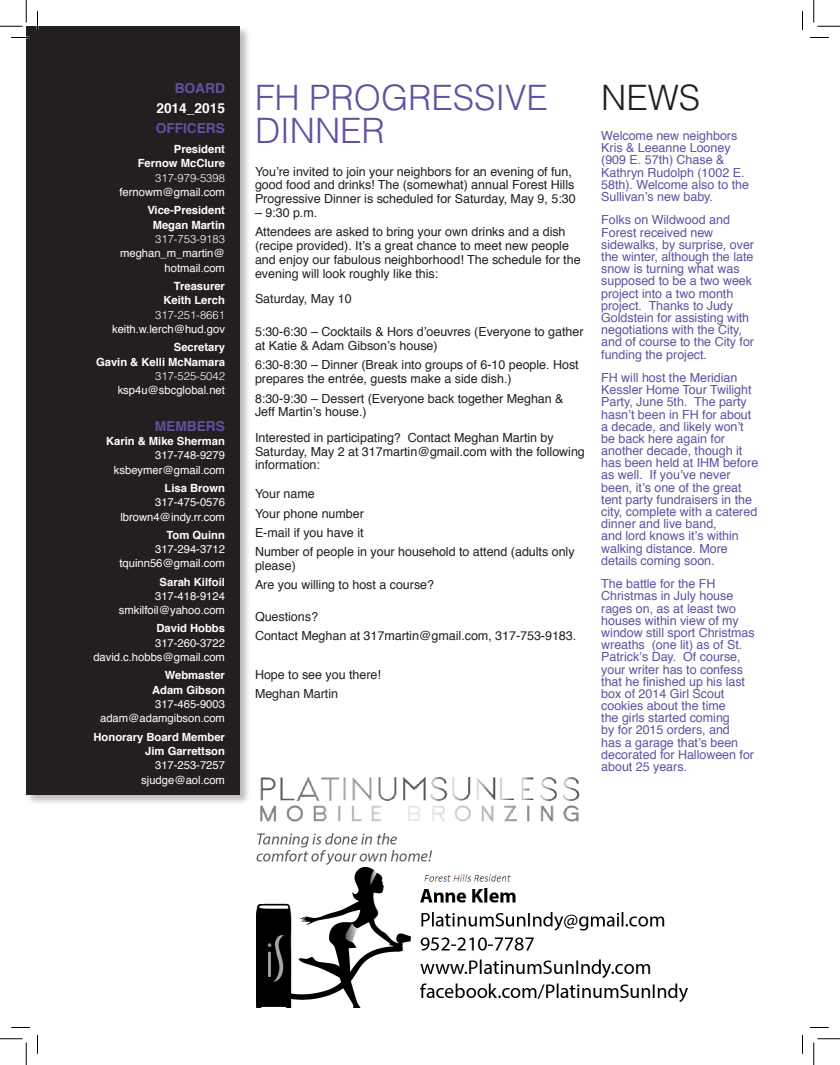
<style>
.page{position:relative;width:840px;height:1065px;background:#fff}
.page>*{position:absolute;margin:0;border:0;box-sizing:border-box;transform-origin:0 0}
.HEADLINE_HELV_LIGHT{font:300 35px/32.5px "Helvetica";color:#6350a1}
.HEADLINE_HELV_LIGHT-2{font:300 35px "Helvetica";color:#231f20}
.t1{font:700 13.75px "Helvetica";color:#6350a1}
.t2{font:700 13.75px "Helvetica";color:#fff}
.BODY_HELV_LIGHT{font:12.5px/12.2px "Helvetica";color:#6350a1}
.BODY_HELV_LIGHT-2{font:12.5px/13.8px "Helvetica";color:#231f20}
.SIDEBAR_EMAIL_SPACE{font:11.25px/14.4px "Helvetica";color:#fff;text-align:right}
.SIDEBAR_BODY_BOLD{font:700 11.25px "Helvetica";color:#fff}
.SIDEBAR_BODY_FR{font:11.25px "Helvetica";color:#fff}
.t3{font:300 11.25px "Helvetica";color:#fff}
</style>
<div class="page">
<div style="left:26px;top:26px;width:225px;height:780px;background:#231f20;opacity:.3"></div>
<div style="left:26px;top:26px;width:214px;height:768px;background:#231f20"></div>
<img style="left:256px;top:778px;width:432px;height:229px">
<svg style="left:11px;top:37px;width:19px;height:1px"></svg>
<svg style="left:810px;top:37px;width:19px;height:1px"></svg>
<svg style="left:11px;top:1027px;width:19px;height:1px"></svg>
<svg style="left:810px;top:1027px;width:19px;height:1px"></svg>
<svg style="left:37px;top:11px;width:1px;height:19px"></svg>
<svg style="left:37px;top:1035px;width:1px;height:19px"></svg>
<svg style="left:802px;top:11px;width:1px;height:19px"></svg>
<svg style="left:802px;top:1035px;width:1px;height:19px"></svg>
<svg style="left:0;top:0;width:27px;height:27px"></svg>
<svg style="left:0;top:1039px;width:27px;height:26px"></svg>
<svg style="left:814px;top:0;width:26px;height:27px"></svg>
<svg style="left:814px;top:1039px;width:26px;height:26px"></svg>
<p class="t1" style="left:175px;top:76px;width:52px">BOARD</p>
<p class="t2" style="left:156px;top:96px;width:70px">2014_2015</p>
<p class="t1" style="left:156px;top:116px;width:71px">OFFICERS</p>
<p class="SIDEBAR_BODY_BOLD" style="left:174px;top:139px;width:53px">President</p>
<p class="SIDEBAR_BODY_BOLD" style="left:138px;top:153px;width:89px">Fernow McClure</p>
<p class="t3" style="left:155px;top:171px;width:71px">317-979-5398</p>
<p class="SIDEBAR_EMAIL_SPACE" style="left:120px;top:185px;width:107px">fernowm@gmail.com</p>
<p class="SIDEBAR_BODY_BOLD" style="left:147px;top:200px;width:79px">Vice-President</p>
<p class="SIDEBAR_BODY_BOLD" style="left:153px;top:215px;width:74px">Megan Martin</p>
<p class="t3" style="left:155px;top:232px;width:71px">317-753-9183</p>
<p class="SIDEBAR_EMAIL_SPACE" style="left:120px;top:246px;width:106px">meghan_m_martin@ hotmail.com</p>
<p class="SIDEBAR_BODY_BOLD" style="left:174px;top:276px;width:53px">Treasurer</p>
<p class="SIDEBAR_BODY_BOLD" style="left:163px;top:290px;width:63px">Keith Lerch</p>
<p class="t3" style="left:155px;top:308px;width:71px">317-251-8661</p>
<p class="SIDEBAR_EMAIL_SPACE" style="left:112px;top:322px;width:114px">keith.w.lerch@hud.gov</p>
<p class="SIDEBAR_BODY_BOLD" style="left:174px;top:337px;width:53px">Secretary</p>
<p class="SIDEBAR_BODY_BOLD" style="left:96px;top:351px;width:130px">Gavin &amp; Kelli McNamara</p>
<p class="t3" style="left:155px;top:369px;width:71px">317-525-5042</p>
<p class="SIDEBAR_EMAIL_SPACE" style="left:118px;top:383px;width:109px">ksp4u@sbcglobal.net</p>
<p class="t1" style="left:155px;top:413px;width:72px">MEMBERS</p>
<p class="SIDEBAR_BODY_BOLD" style="left:106px;top:431px;width:120px">Karin &amp; Mike Sherman</p>
<p class="SIDEBAR_BODY_FR" style="left:155px;top:446px;width:71px">317-748-9279</p>
<p class="SIDEBAR_EMAIL_SPACE" style="left:114px;top:462px;width:113px">ksbeymer@gmail.com</p>
<p class="SIDEBAR_BODY_BOLD" style="left:165px;top:478px;width:62px">Lisa Brown</p>
<p class="SIDEBAR_BODY_FR" style="left:155px;top:493px;width:71px">317-475-0576</p>
<p class="SIDEBAR_EMAIL_SPACE" style="left:120px;top:509px;width:106px">lbrown4@indy.rr.com</p>
<p class="SIDEBAR_BODY_BOLD" style="left:167px;top:525px;width:60px">Tom Quinn</p>
<p class="SIDEBAR_BODY_FR" style="left:155px;top:540px;width:71px">317-294-3712</p>
<p class="SIDEBAR_EMAIL_SPACE" style="left:120px;top:556px;width:107px">tquinn56@gmail.com</p>
<p class="SIDEBAR_BODY_BOLD" style="left:160px;top:571px;width:67px">Sarah Kilfoil</p>
<p class="SIDEBAR_BODY_FR" style="left:155px;top:586px;width:71px">317-418-9124</p>
<p class="SIDEBAR_EMAIL_SPACE" style="left:119px;top:603px;width:108px">smkilfoil@yahoo.com</p>
<p class="SIDEBAR_BODY_BOLD" style="left:156px;top:618px;width:70px">David Hobbs</p>
<p class="SIDEBAR_BODY_FR" style="left:155px;top:633px;width:71px">317-260-3722</p>
<p class="SIDEBAR_EMAIL_SPACE" style="left:93px;top:650px;width:133px">david.c.hobbs@gmail.com</p>
<p class="SIDEBAR_BODY_BOLD" style="left:165px;top:665px;width:62px">Webmaster</p>
<p class="SIDEBAR_BODY_BOLD" style="left:152px;top:680px;width:74px">Adam Gibson</p>
<p class="SIDEBAR_BODY_FR" style="left:155px;top:695px;width:71px">317-465-9003</p>
<p class="SIDEBAR_EMAIL_SPACE" style="left:100px;top:711px;width:126px">adam@adamgibson.com</p>
<p class="SIDEBAR_BODY_BOLD" style="left:94px;top:726px;width:133px">Honorary Board Member</p>
<p class="SIDEBAR_BODY_BOLD" style="left:145px;top:741px;width:81px">Jim Garrettson</p>
<p class="SIDEBAR_BODY_FR" style="left:155px;top:756px;width:71px">317-253-7257</p>
<p class="SIDEBAR_EMAIL_SPACE" style="left:141px;top:772px;width:85px">sjudge@aol.com</p>
<p class="HEADLINE_HELV_LIGHT" style="left:255px;top:80px;width:294px">FH PROGRESSIVE<br>DINNER</p>
<p class="BODY_HELV_LIGHT-2" style="left:255px;top:164px;width:322px">You’re invited to join your neighbors for an evening of fun, good food and drinks! The (somewhat) annual Forest Hills<br>Progressive Dinner is scheduled for Saturday, May 9, 5:30</p>
<p class="BODY_HELV_LIGHT-2" style="left:255px;top:205px;width:64px">– 9:30 p.m.</p>
<p class="BODY_HELV_LIGHT-2" style="left:255px;top:225px;width:327px">Attendees are asked to bring your own drinks and a dish (recipe provided). It’s a great chance to meet new people and enjoy our fabulous neighborhood! The schedule for the evening will look roughly like this:</p>
<p class="BODY_HELV_LIGHT-2" style="left:255px;top:292px;width:98px">Saturday, May 10</p>
<p class="BODY_HELV_LIGHT-2" style="left:255px;top:325px;width:330px">5:30-6:30 – Cocktails &amp; Hors d’oeuvres (Everyone to gather at Katie &amp; Adam Gibson’s house)</p>
<p class="BODY_HELV_LIGHT-2" style="left:255px;top:358px;width:325px">6:30-8:30 – Dinner (Break into groups of 6-10 people. Host prepares the entrée, guests make a side dish.)</p>
<p class="BODY_HELV_LIGHT-2" style="left:255px;top:391px;width:310px">8:30-9:30 – Dessert (Everyone back together Meghan &amp;<br>Jeff Martin’s house.)</p>
<p class="BODY_HELV_LIGHT-2" style="left:255px;top:430px;width:331px">Interested in participating? Contact Meghan Martin by<br>Saturday, May 2 at 317martin@gmail.com with the following information:</p>
<p class="BODY_HELV_LIGHT-2" style="left:255px;top:487px;width:61px">Your name</p>
<p class="BODY_HELV_LIGHT-2" style="left:255px;top:506px;width:110px">Your phone number</p>
<p class="BODY_HELV_LIGHT-2" style="left:255px;top:525px;width:110px">E-mail if you have it</p>
<p class="BODY_HELV_LIGHT-2" style="left:255px;top:545px;width:321px">Number of people in your household to attend (adults only please)</p>
<p class="BODY_HELV_LIGHT-2" style="left:255px;top:578px;width:181px">Are you willing to host a course?</p>
<p class="BODY_HELV_LIGHT-2" style="left:255px;top:609px;width:65px">Questions?</p>
<p class="BODY_HELV_LIGHT-2" style="left:255px;top:628px;width:323px">Contact Meghan at 317martin@gmail.com, 317-753-9183.</p>
<p class="BODY_HELV_LIGHT-2" style="left:255px;top:667px;width:127px">Hope to see you there!</p>
<p class="BODY_HELV_LIGHT-2" style="left:255px;top:687px;width:85px">Meghan Martin</p>
<p class="HEADLINE_HELV_LIGHT-2" style="left:601px;top:76px;width:100px">NEWS</p>
<p class="BODY_HELV_LIGHT" style="left:601px;top:129px;width:149px">Welcome new neighbors<br>Kris &amp; Leeanne Looney (909 E. 57th) Chase &amp;<br>Kathryn Rudolph (1002 E.<br>58th). Welcome also to the<br>Sullivan’s new baby.</p>
<p class="BODY_HELV_LIGHT" style="left:601px;top:214px;width:154px">Folks on Wildwood and<br>Forest received new sidewalks, by surprise, over the winter, although the late snow is turning what was supposed to be a two week project into a two month project. Thanks to Judy<br>Goldstein for assisting with negotiations with the City, and of course to the City for funding the project.</p>
<p class="BODY_HELV_LIGHT" style="left:601px;top:371px;width:159px">FH will host the Meridian<br>Kessler Home Tour Twilight<br>Party, June 5th. The party hasn’t been in FH for about a decade, and likely won’t be back here again for another decade, though it has been held at IHM before as well. If you’ve never been, it’s one of the great tent party fundraisers in the city, complete with a catered dinner and live band,<br>and lord knows it’s within walking distance. More details coming soon.</p>
<p class="BODY_HELV_LIGHT" style="left:601px;top:577px;width:155px">The battle for the FH<br>Christmas in July house rages on, as at least two houses within view of my window still sport Christmas wreaths (one lit) as of St.<br>Patrick’s Day. Of course, your writer has to confess that he finished up his last box of 2014 Girl Scout cookies about the time<br>the girls started coming<br>by for 2015 orders, and<br>has a garage that’s been decorated for Halloween for about 25 years.</p>
</div>
